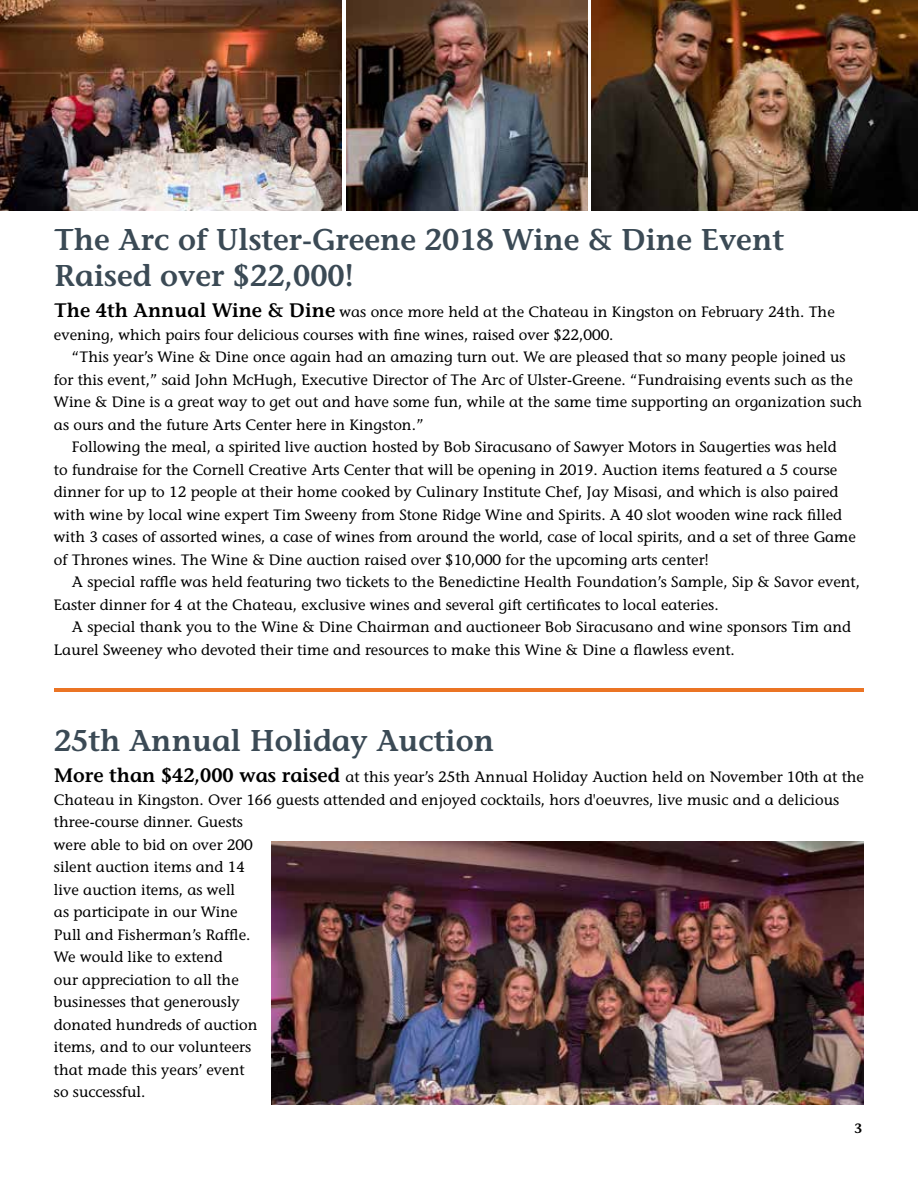
<style>
.page{position:relative;width:918px;height:1188px;background:#fff}
.page>*{position:absolute;margin:0;border:0;box-sizing:border-box;transform-origin:0 0}
.t1{font:600 30px/36px "Stone Informal Std";color:#3b4a55}
.t2{font:500 15px/22.5px "Stone Informal Std";color:#000}
.t3{font:600 13.5px "Stone Informal Std";color:#000}
.s1{font-weight:600;font-size:19.5px}
</style>
<div class="page">
<img style="left:346px;top:0;width:241px;height:211px">
<img style="left:592px;top:0;width:326px;height:211px">
<img style="left:0;top:0;width:342px;height:211px">
<img style="left:272px;top:841px;width:592px;height:264px">
<hr style="left:54px;top:688px;width:810px;height:3px;background:#eb7424">
<h1 class="t1" style="left:54px;top:222px;width:732px">The Arc of Ulster-Greene 2018 Wine &amp; Dine Event<br>Raised over $22,000!</h1>
<p class="t2" style="left:54px;top:301px;width:782px"><span class="s1">The 4th Annual Wine &amp; Dine</span> was once more held at the Chateau in Kingston on February 24th. The evening, which pairs four delicious courses with fine wines, raised over $22,000.</p>
<p class="t2" style="left:72px;top:346px;width:775px">“This year’s Wine &amp; Dine once again had an amazing turn out. We are pleased that so many people joined us</p>
<p class="t2" style="left:54px;top:368px;width:800px">for this event,” said John McHugh, Executive Director of The Arc of Ulster-Greene. “Fundraising events such as the</p>
<p class="t2" style="left:54px;top:391px;width:810px">Wine &amp; Dine is a great way to get out and have some fun, while at the same time supporting an organization such</p>
<p class="t2" style="left:54px;top:413px;width:371px">as ours and the future Arts Center here in Kingston.”</p>
<p class="t2" style="left:72px;top:436px;width:766px">Following the meal, a spirited live auction hosted by Bob Siracusano of Sawyer Motors in Saugerties was held</p>
<p class="t2" style="left:54px;top:458px;width:785px">to fundraise for the Cornell Creative Arts Center that will be opening in 2019. Auction items featured a 5 course</p>
<p class="t2" style="left:54px;top:481px;width:786px">dinner for up to 12 people at their home cooked by Culinary Institute Chef, Jay Misasi, and which is also paired</p>
<p class="t2" style="left:54px;top:503px;width:790px">with wine by local wine expert Tim Sweeny from Stone Ridge Wine and Spirits. A 40 slot wooden wine rack filled</p>
<p class="t2" style="left:54px;top:526px;width:803px">with 3 cases of assorted wines, a case of wines from around the world, case of local spirits, and a set of three Game</p>
<p class="t2" style="left:54px;top:548px;width:657px">of Thrones wines. The Wine &amp; Dine auction raised over $10,000 for the upcoming arts center!</p>
<p class="t2" style="left:72px;top:571px;width:790px">A special raffle was held featuring two tickets to the Benedictine Health Foundation’s Sample, Sip &amp; Savor event,</p>
<p class="t2" style="left:54px;top:593px;width:666px">Easter dinner for 4 at the Chateau, exclusive wines and several gift certificates to local eateries.</p>
<p class="t2" style="left:72px;top:616px;width:781px">A special thank you to the Wine &amp; Dine Chairman and auctioneer Bob Siracusano and wine sponsors Tim and</p>
<p class="t2" style="left:54px;top:638px;width:682px">Laurel Sweeney who devoted their time and resources to make this Wine &amp; Dine a flawless event.</p>
<h1 class="t1" style="left:54px;top:723px;width:442px">25th Annual Holiday Auction</h1>
<p class="t2" style="left:54px;top:766px;width:812px"><span class="s1">More than $42,000 was raised</span> at this year’s 25th Annual Holiday Auction held on November 10th at the Chateau in Kingston. Over 166 guests attended and enjoyed cocktails, hors d'oeuvres, live music and a delicious three-course dinner. Guests<br>were able to bid on over 200<br>silent auction items and 14<br>live auction items, as well<br>as participate in our Wine<br>Pull and Fisherman’s Raffle.<br>We would like to extend<br>our appreciation to all the<br>businesses that generously<br>donated hundreds of auction<br>items, and to our volunteers<br>that made this years’ event<br>so successful.</p>
<p class="t3" style="left:854px;top:1121px;width:9px">3</p>
</div>
